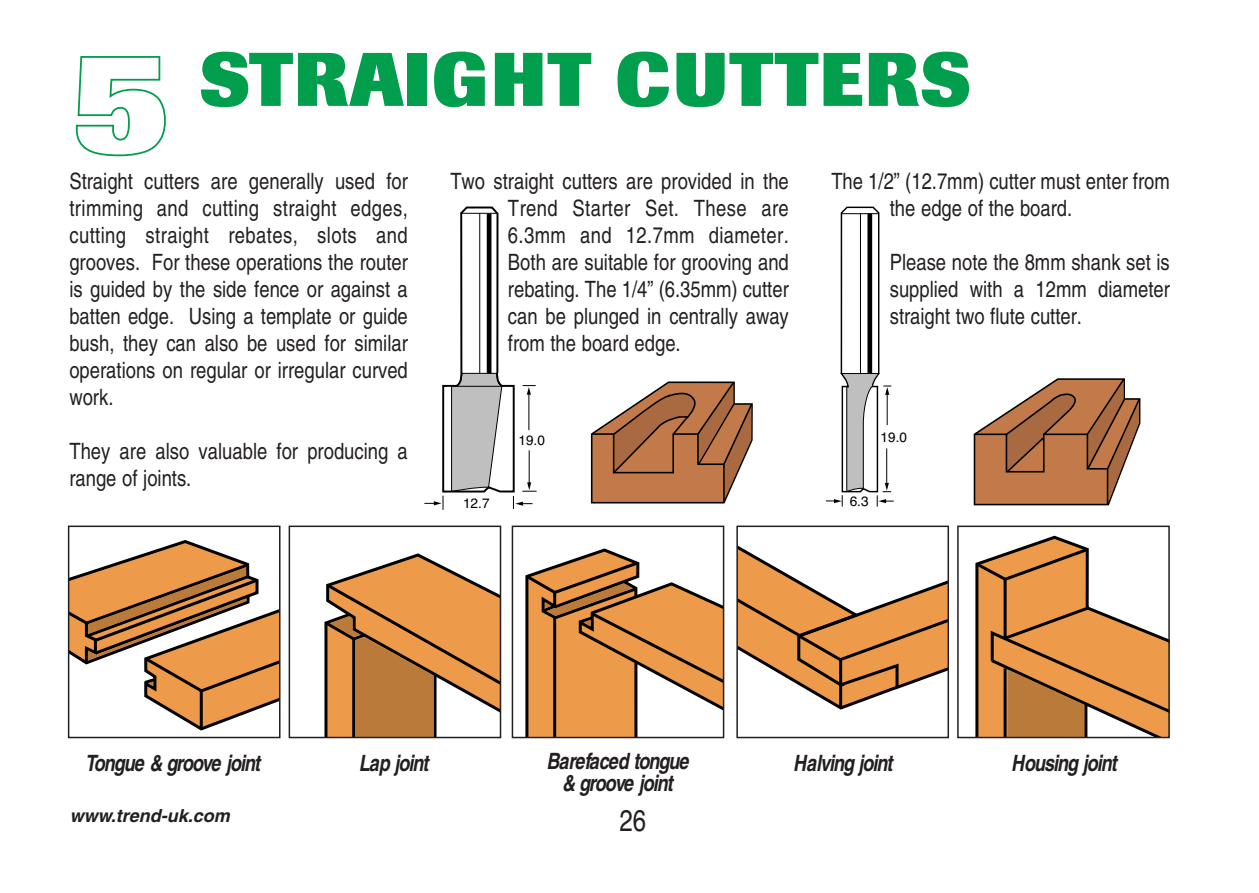
<style>
.page{position:relative;width:1259px;height:893px;background:#fff}
.page>*{position:absolute;margin:0;border:0;box-sizing:border-box;transform-origin:0 0}
.t1{font:800 75px "Imago";letter-spacing:.02em;color:#009e4d}
.t2{font:30px "Helvetica";color:#231f20;scale:.8 1}
.t3{font:22.5px/27px "Helvetica";color:#231f20;text-align:justify;scale:.82 1}
.t4{font:italic 700 22.5px/22.5px "Helvetica";letter-spacing:-.055em;color:#231f20;text-align:center;scale:.8 1}
.t5{font:italic 700 18px "Helvetica";color:#231f20}
.t6{font:13.8px "Helvetica";color:#000}
.s1{font-size:150px;color:#fff}
</style>
<div class="page">
<svg style="left:71px;top:540px;width:206px;height:191px"></svg>
<div style="left:68px;top:525px;width:212px;height:213px;border:2px solid #231f20"></div>
<svg style="left:590px;top:381px;width:163px;height:123px"></svg>
<hr style="left:723px;top:464px;width:2px;height:38px;background:#000">
<svg style="left:425px;top:206px;width:112px;height:304px"></svg>
<hr style="left:460px;top:213px;width:38px;height:1px;background:#000">
<hr style="left:479px;top:213px;width:1px;height:160px;background:#000">
<hr style="left:487px;top:214px;width:4px;height:159px;background:#000">
<svg style="left:973px;top:378px;width:168px;height:128px"></svg>
<svg style="left:826px;top:206px;width:68px;height:300px"></svg>
<svg style="left:324px;top:553px;width:174px;height:182px"></svg>
<div style="left:289px;top:525px;width:212px;height:213px;border:2px solid #231f20"></div>
<svg style="left:525px;top:548px;width:196px;height:187px"></svg>
<div style="left:512px;top:525px;width:212px;height:213px;border:2px solid #231f20"></div>
<svg style="left:975px;top:535px;width:192px;height:200px"></svg>
<div style="left:957px;top:525px;width:213px;height:213px;border:2px solid #231f20"></div>
<svg style="left:739px;top:546px;width:207px;height:164px"></svg>
<div style="left:736px;top:525px;width:213px;height:213px;border:2px solid #231f20"></div>
<h1 class="t1" style="left:71px;top:53px;width:900px"><span class="s1">5</span> STRAIGHT CUTTERS</h1>
<p class="t3" style="left:69px;top:170px;width:414px">Straight cutters are generally used for trimming and cutting straight edges, cutting straight rebates, slots and grooves. For these operations the router is guided by the side fence or against a batten edge. Using a template or guide bush, they can also be used for similar operations on regular or irregular curved work.</p>
<p class="t3" style="left:69px;top:440px;width:414px">They are also valuable for producing a range of joints.</p>
<p class="t3" style="left:508px;top:170px;width:344px;text-indent:-58px">Two straight cutters are provided in the Trend Starter Set. These are 6.3mm and 12.7mm diameter.<br>Both are suitable for grooving and rebating. The 1/4” (6.35mm) cutter can be plunged in centrally away from the board edge.</p>
<p class="t3" style="left:890px;top:170px;width:343px;text-indent:-58px">The 1/2” (12.7mm) cutter must enter from the edge of the board.</p>
<p class="t3" style="left:890px;top:251px;width:343px">Please note the 8mm shank set is supplied with a 12mm diameter straight two flute cutter.</p>
<p class="t6" style="left:880px;top:431px;width:28px">19.0</p>
<p class="t6" style="left:518px;top:435px;width:28px">19.0</p>
<p class="t6" style="left:463px;top:498px;width:28px">12.7</p>
<p class="t6" style="left:850px;top:496px;width:20px">6.3</p>
<p class="t4" style="left:85px;top:754px;width:225px">Tongue &amp; groove joint</p>
<p class="t4" style="left:359px;top:754px;width:93px">Lap joint</p>
<p class="t4" style="left:546px;top:751px;width:183px">Barefaced tongue &amp; groove joint</p>
<p class="t4" style="left:793px;top:754px;width:130px">Halving joint</p>
<p class="t4" style="left:1011px;top:754px;width:138px">Housing joint</p>
<p class="t5" style="left:70px;top:808px;width:165px">www.trend-uk.com</p>
<h2 class="t2" style="left:619px;top:809px;width:35px">26</h2>
</div>
